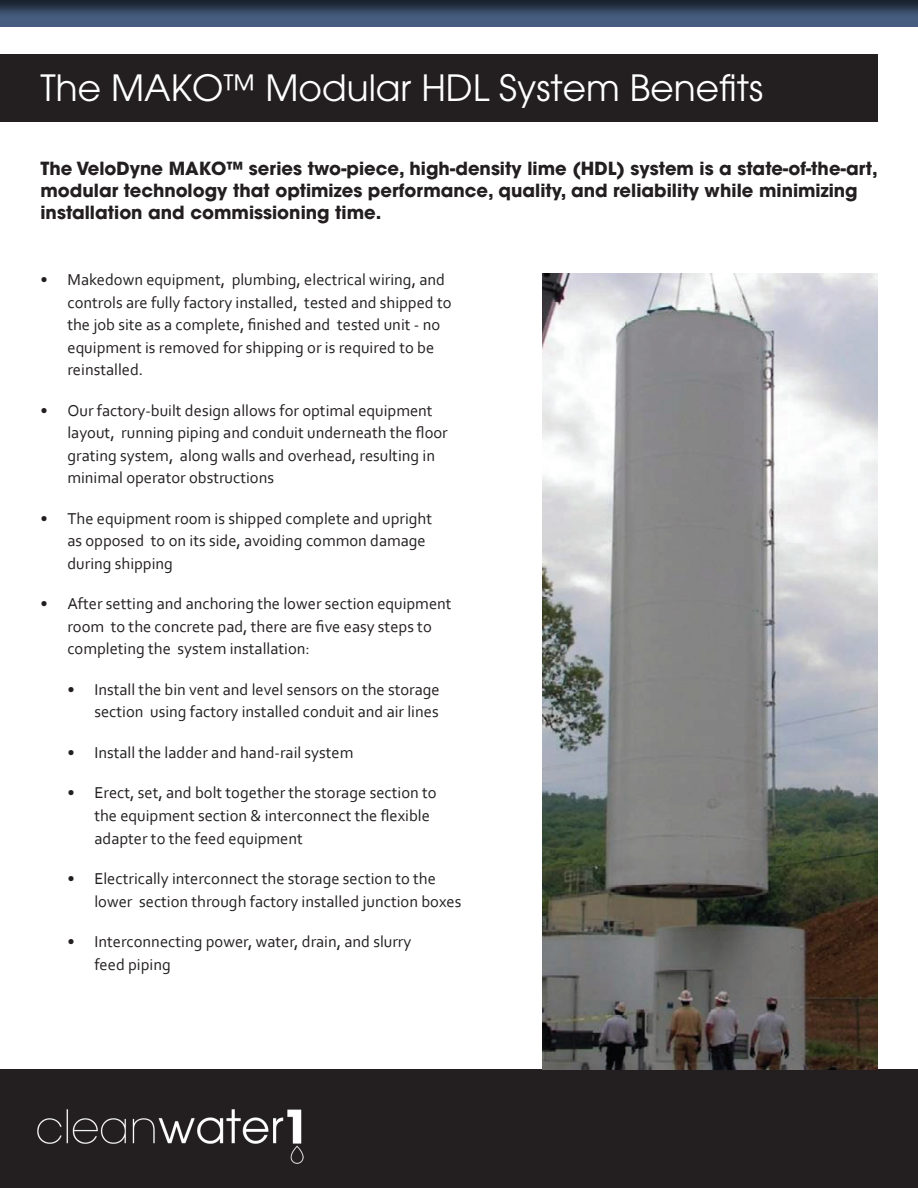
<style>
.page{position:relative;width:918px;height:1188px;background:#fff}
.page>*{position:absolute;margin:0;border:0;box-sizing:border-box;transform-origin:0 0}
.t1{font:36px "ITC Avant Garde Pro";color:#fff}
.t2{font:700 18px/21.6px "ITC Avant Garde Pro";color:#231f20}
.t3{font:16.5px/22.5px "Corbel";color:#231f20}
</style>
<div class="page">
<div style="left:0;top:0;width:918px;height:29px;background:#231f20;opacity:.75"></div>
<div style="left:0;top:1069px;width:918px;height:119px;background:#231f20"></div>
<img style="left:37px;top:1109px;width:267px;height:55px">
<div style="left:0;top:54px;width:878px;height:68px;background:#231f20"></div>
<img style="left:542px;top:273px;width:336px;height:796px">
<h1 class="t1" style="left:40px;top:66px;width:724px">The MAKO™ Modular HDL System Benefits</h1>
<p class="t2" style="left:40px;top:158px;width:839px">The VeloDyne MAKO™ series two-piece, high-density lime (HDL) system is a state-of-the-art, modular technology that optimizes performance, quality, and reliability while minimizing installation and commissioning time.</p>
<p class="t3" style="left:67px;top:268px;width:386px;text-indent:-27px">• Makedown equipment, plumbing, electrical wiring, and controls are fully factory installed, tested and shipped to the job site as a complete, finished and tested unit - no equipment is removed for shipping or is required to be reinstalled.</p>
<p class="t3" style="left:67px;top:399px;width:382px;text-indent:-27px">• Our factory-built design allows for optimal equipment layout, running piping and conduit underneath the floor grating system, along walls and overhead, resulting in minimal operator obstructions</p>
<p class="t3" style="left:67px;top:507px;width:366px;text-indent:-27px">• The equipment room is shipped complete and upright as opposed to on its side, avoiding common damage during shipping</p>
<p class="t3" style="left:67px;top:592px;width:386px;text-indent:-27px">• After setting and anchoring the lower section equipment room to the concrete pad, there are five easy steps to completing the system installation:</p>
<p class="t3" style="left:67px;top:678px;width:374px;text-align:right">• Install the bin vent and level sensors on the storage section using factory installed conduit and air lines</p>
<p class="t3" style="left:67px;top:741px;width:288px">• Install the ladder and hand-rail system</p>
<p class="t3" style="left:94px;top:781px;width:344px;text-indent:-27px">• Erect, set, and bolt together the storage section to the equipment section &amp; interconnect the flexible adapter to the feed equipment</p>
<p class="t3" style="left:94px;top:867px;width:369px;text-indent:-27px">• Electrically interconnect the storage section to the lower section through factory installed junction boxes</p>
<p class="t3" style="left:94px;top:930px;width:319px;text-indent:-27px">• Interconnecting power, water, drain, and slurry feed piping</p>
</div>
